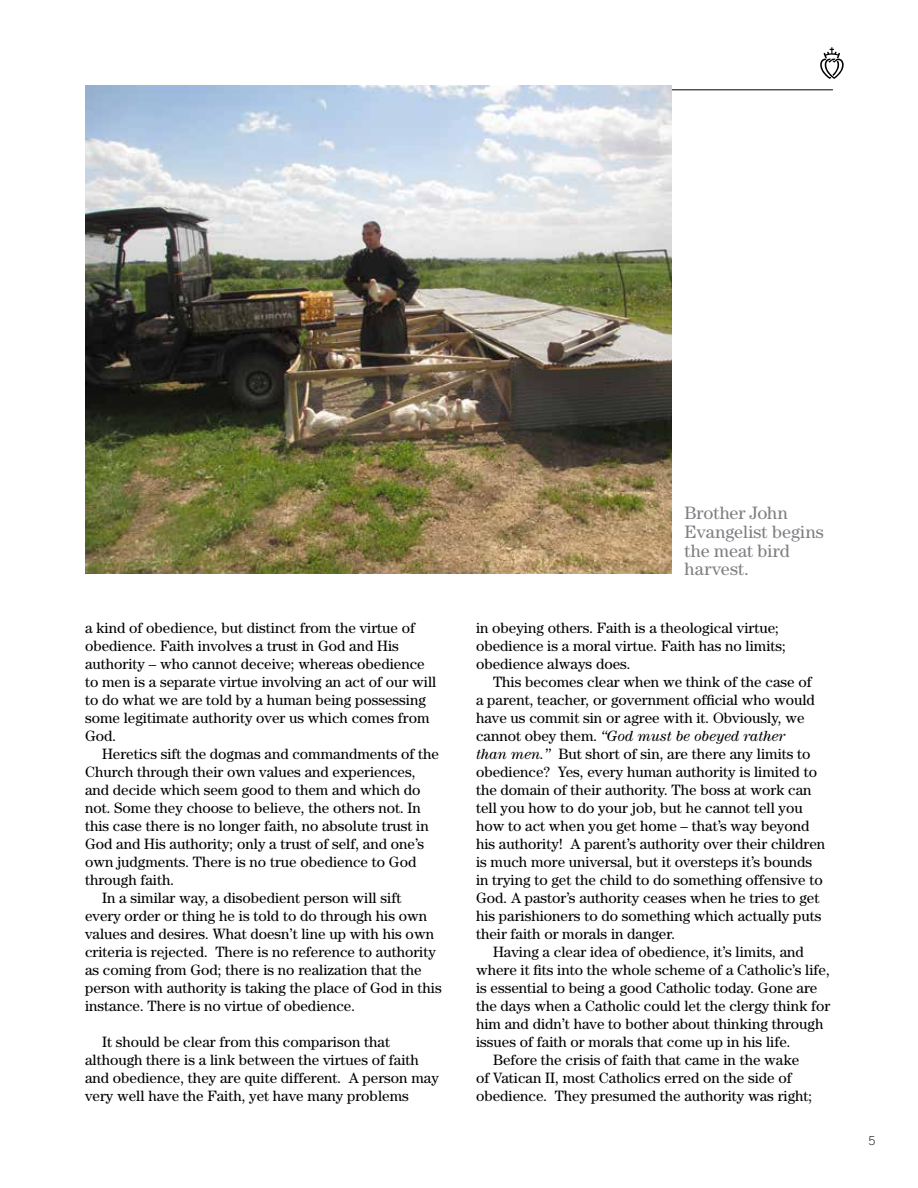
<style>
.page{position:relative;width:918px;height:1188px;background:#fff}
.page>*{position:absolute;margin:0;border:0;box-sizing:border-box;transform-origin:0 0}
.t1{font:18px/18.8px "Century Std";letter-spacing:.005em;color:#817e83}
.t2{font:15px/18px "Century Std";color:#000}
.t3{font:300 12px "Benton Sans";color:#000}
.s1{font-style:italic}
</style>
<div class="page">
<hr style="left:85px;top:90px;width:748px;height:1px;background:#000">
<img style="left:85px;top:85px;width:586px;height:489px">
<svg style="left:820px;top:47px;width:24px;height:32px"></svg>
<p class="t2" style="left:85px;top:619px;width:353px">a kind of obedience, but distinct from the virtue of obedience. Faith involves a trust in God and His authority – who cannot deceive; whereas obedience to men is a separate virtue involving an act of our will to do what we are told by a human being possessing some legitimate authority over us which comes from God.</p>
<p class="t2" style="left:102px;top:745px;width:339px">Heretics sift the dogmas and commandments of the</p>
<p class="t2" style="left:85px;top:763px;width:332px">Church through their own values and experiences,</p>
<p class="t2" style="left:85px;top:781px;width:337px">and decide which seem good to them and which do</p>
<p class="t2" style="left:85px;top:799px;width:337px">not. Some they choose to believe, the others not. In</p>
<p class="t2" style="left:85px;top:817px;width:345px">this case there is no longer faith, no absolute trust in</p>
<p class="t2" style="left:85px;top:835px;width:341px">God and His authority; only a trust of self, and one’s</p>
<p class="t2" style="left:85px;top:853px;width:333px">own judgments. There is no true obedience to God</p>
<p class="t2" style="left:85px;top:871px;width:91px">through faith.</p>
<p class="t2" style="left:102px;top:889px;width:301px">In a similar way, a disobedient person will sift</p>
<p class="t2" style="left:85px;top:907px;width:344px">every order or thing he is told to do through his own</p>
<p class="t2" style="left:85px;top:925px;width:350px">values and desires. What doesn’t line up with his own</p>
<p class="t2" style="left:85px;top:943px;width:352px">criteria is rejected. There is no reference to authority</p>
<p class="t2" style="left:85px;top:961px;width:338px">as coming from God; there is no realization that the</p>
<p class="t2" style="left:85px;top:979px;width:358px">person with authority is taking the place of God in this</p>
<p class="t2" style="left:85px;top:997px;width:272px">instance. There is no virtue of obedience.</p>
<p class="t2" style="left:85px;top:1033px;width:355px;text-indent:17px">It should be clear from this comparison that although there is a link between the virtues of faith and obedience, they are quite different. A person may very well have the Faith, yet have many problems</p>
<p class="t1" style="left:685px;top:503px;width:141px">Brother John<br>Evangelist begins the meat bird harvest.</p>
<p class="t2" style="left:476px;top:619px;width:312px">in obeying others. Faith is a theological virtue; obedience is a moral virtue. Faith has no limits; obedience always does.</p>
<p class="t2" style="left:476px;top:673px;width:351px;text-indent:17px">This becomes clear when we think of the case of<br>a parent, teacher, or government official who would have us commit sin or agree with it. Obviously, we cannot obey them. <span class="s1">“God must be obeyed rather<br>than men.”</span> But short of sin, are there any limits to obedience? Yes, every human authority is limited to the domain of their authority. The boss at work can tell you how to do your job, but he cannot tell you how to act when you get home – that’s way beyond his authority! A parent’s authority over their children is much more universal, but it oversteps it’s bounds in trying to get the child to do something offensive to God. A pastor’s authority ceases when he tries to get his parishioners to do something which actually puts their faith or morals in danger.</p>
<p class="t2" style="left:493px;top:943px;width:312px">Having a clear idea of obedience, it’s limits, and</p>
<p class="t2" style="left:476px;top:961px;width:355px">where it fits into the whole scheme of a Catholic’s life,</p>
<p class="t2" style="left:476px;top:979px;width:343px">is essential to being a good Catholic today. Gone are</p>
<p class="t2" style="left:476px;top:997px;width:356px">the days when a Catholic could let the clergy think for</p>
<p class="t2" style="left:476px;top:1015px;width:349px">him and didn’t have to bother about thinking through</p>
<p class="t2" style="left:476px;top:1033px;width:316px">issues of faith or morals that come up in his life.</p>
<p class="t2" style="left:493px;top:1051px;width:308px">Before the crisis of faith that came in the wake</p>
<p class="t2" style="left:476px;top:1069px;width:317px">of Vatican II, most Catholics erred on the side of</p>
<p class="t2" style="left:476px;top:1087px;width:338px">obedience. They presumed the authority was right;</p>
<p class="t3" style="left:869px;top:1134px;width:8px">5</p>
</div>
